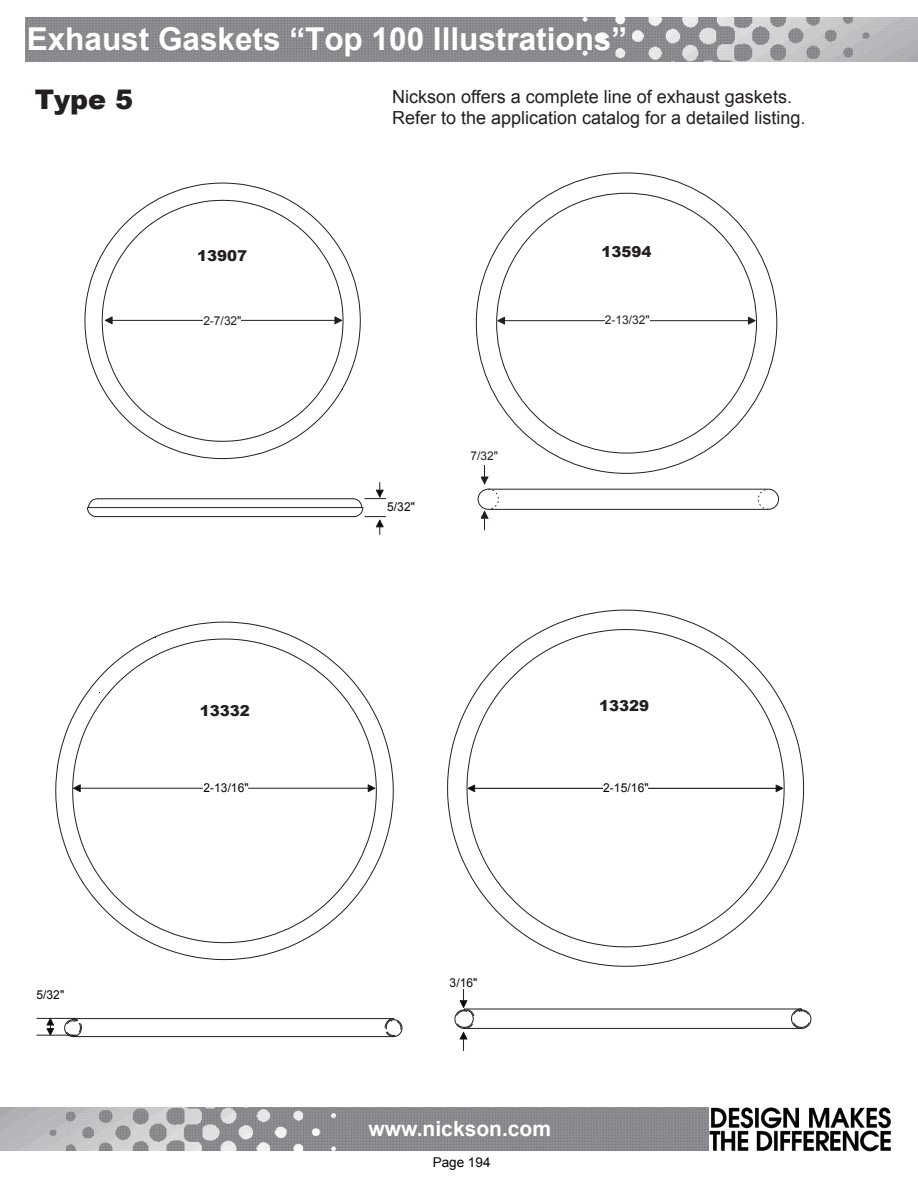
<style>
.page{position:relative;width:918px;height:1188px;background:#fff}
.page>*{position:absolute;margin:0;border:0;box-sizing:border-box;transform-origin:0 0}
.t1{font:700 31.5px "Arial";color:#fff}
.t2{font:900 27px "Arial";color:#231f20}
.t3{font:700 21px "Arial";color:#fff}
.t4{font:18px/21.6px "Arial";color:#231f20}
.t5{font:900 15px "Arial";color:#231f20}
.t6{font:13.5px "Arial";color:#050504}
.t7{font:12.3px "Arial";letter-spacing:.005em;color:#050504}
.t8{font:12.3px "Arial";color:#231f20}
.t9{font:12px "Arial";color:#231f20}
</style>
<div class="page">
<img style="left:26px;top:18px;width:892px;height:43px">
<img style="left:0;top:1107px;width:709px;height:44px">
<img style="left:709px;top:1107px;width:182px;height:44px">
<svg style="left:154px;top:622px;width:239px;height:231px"></svg>
<svg style="left:56px;top:637px;width:326px;height:323px"></svg>
<div style="left:203px;top:782px;width:45px;height:14px;background:#fff"></div>
<hr style="left:73px;top:1036px;width:321px;height:1px;background:#231f20">
<hr style="left:73px;top:1018px;width:321px;height:1px;background:#231f20">
<svg style="left:385px;top:1018px;width:17px;height:19px"></svg>
<svg style="left:64px;top:1018px;width:18px;height:19px"></svg>
<hr style="left:37px;top:1018px;width:40px;height:1px;background:#231f20">
<hr style="left:37px;top:1035px;width:40px;height:1px;background:#231f20">
<svg style="left:47px;top:1018px;width:7px;height:18px"></svg>
<div style="left:37px;top:943px;width:27px;height:14px;background:#fff"></div>
<hr style="left:465px;top:1009px;width:336px;height:1px;background:#231f20">
<hr style="left:464px;top:1028px;width:338px;height:1px;background:#231f20">
<svg style="left:791px;top:1009px;width:20px;height:20px"></svg>
<svg style="left:447px;top:609px;width:357px;height:358px"></svg>
<hr style="left:471px;top:788px;width:309px;height:1px;background:#040503">
<svg style="left:468px;top:785px;width:7px;height:7px"></svg>
<svg style="left:776px;top:785px;width:7px;height:7px"></svg>
<div style="left:603px;top:782px;width:45px;height:13px;background:#fff"></div>
<svg style="left:455px;top:989px;width:19px;height:62px"></svg>
<svg style="left:85px;top:183px;width:276px;height:276px"></svg>
<div style="left:186px;top:217px;width:77px;height:47px;background:#fff"></div>
<hr style="left:101px;top:499px;width:248px;height:1px;background:#231f20">
<hr style="left:96px;top:516px;width:258px;height:1px;background:#231f20">
<svg style="left:87px;top:499px;width:14px;height:18px"></svg>
<hr style="left:87px;top:507px;width:276px;height:1px;background:#231f20">
<svg style="left:349px;top:483px;width:37px;height:52px"></svg>
<hr style="left:488px;top:489px;width:280px;height:1px;background:#231f20">
<hr style="left:488px;top:509px;width:280px;height:1px;background:#231f20">
<svg style="left:758px;top:489px;width:21px;height:21px"></svg>
<svg style="left:478px;top:474px;width:21px;height:56px"></svg>
<svg style="left:476px;top:173px;width:301px;height:301px"></svg>
<svg style="left:748px;top:317px;width:8px;height:8px"></svg>
<svg style="left:497px;top:317px;width:8px;height:8px"></svg>
<p class="t1" style="left:27px;top:19px;width:602px">Exhaust Gaskets “Top 100 Illustrations”</p>
<p class="t2" style="left:35px;top:80px;width:100px">Type 5</p>
<p class="t4" style="left:392px;top:86px;width:415px">Nickson offers a complete line of exhaust gaskets.<br>Refer to the application catalog for a detailed listing.</p>
<p class="t5" style="left:197px;top:244px;width:52px">13907</p>
<p class="t5" style="left:601px;top:241px;width:52px">13594</p>
<p class="t8" style="left:203px;top:313px;width:40px">2-7/32"</p>
<p class="t9" style="left:605px;top:312px;width:46px">2-13/32"</p>
<p class="t9" style="left:471px;top:448px;width:29px">7/32"</p>
<p class="t7" style="left:387px;top:499px;width:29px">5/32"</p>
<p class="t5" style="left:200px;top:700px;width:52px">13332</p>
<p class="t5" style="left:599px;top:695px;width:52px">13329</p>
<p class="t7" style="left:203px;top:779px;width:47px">2-13/16"</p>
<p class="t7" style="left:603px;top:779px;width:47px">2-15/16"</p>
<p class="t7" style="left:36px;top:987px;width:29px">5/32"</p>
<p class="t7" style="left:450px;top:975px;width:29px">3/16"</p>
<p class="t3" style="left:369px;top:1115px;width:184px">www.nickson.com</p>
<p class="t6" style="left:433px;top:1154px;width:59px">Page 194</p>
</div>
